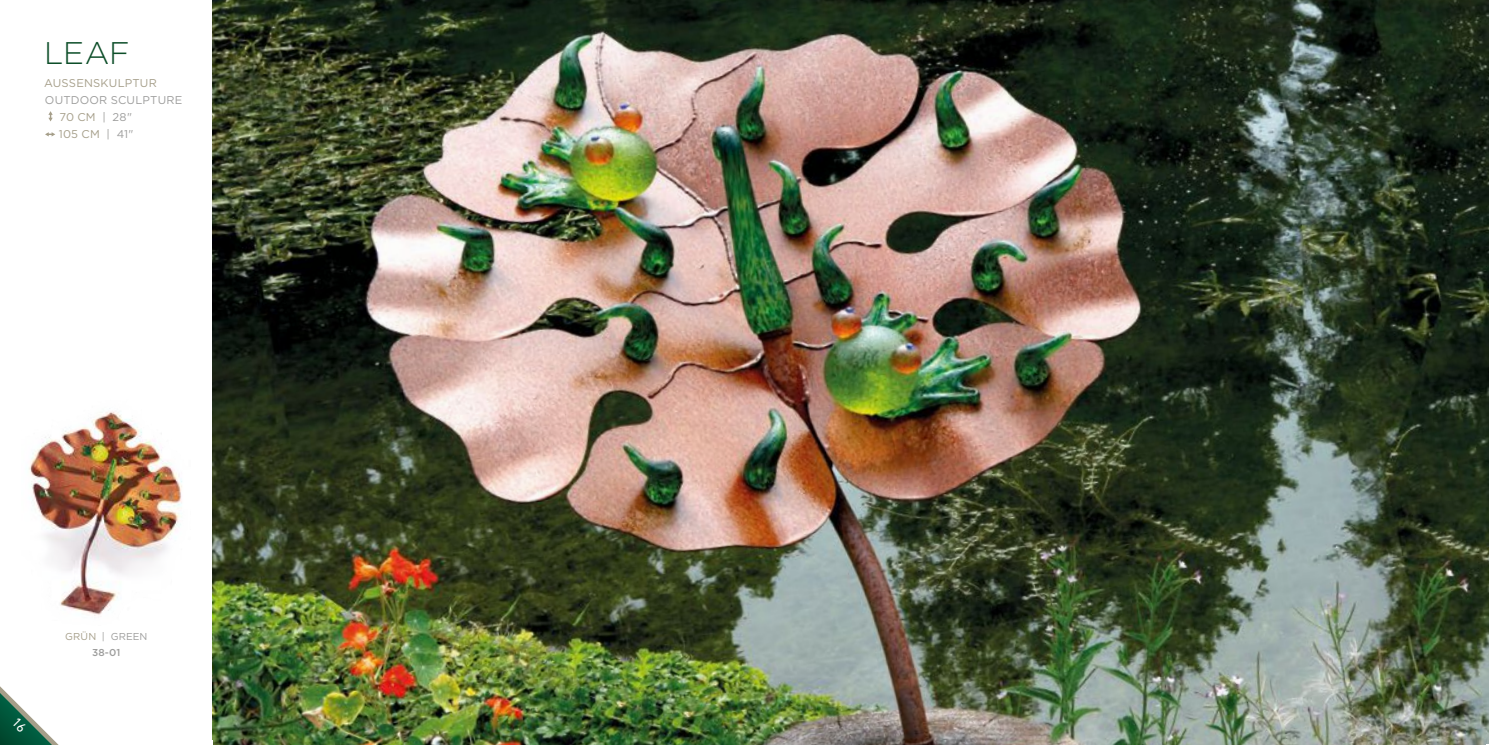
<style>
.page{position:relative;width:1489px;height:745px;background:#fff}
.page>*{position:absolute;margin:0;border:0;box-sizing:border-box;transform-origin:0 0}
.t1{font:300 31.25px "Gotham";color:#0d4e29}
.t2{font:11.25px/17.2px "Gotham";letter-spacing:.015em;color:#9d9d9c}
.t3{font:11.25px "Gotham";letter-spacing:.02em;color:#a59e89}
.t4{font:10px/16.2px "Gotham";letter-spacing:.015em;color:#9d9d9c;text-align:center}
.s1{color:#a59e89}
.s2{font-weight:500}
</style>
<div class="page">
<img style="left:29px;top:411px;width:153px;height:205px">
<img style="left:213px;top:0;width:1275px;height:744px">
<svg style="left:48px;top:111px;width:5px;height:10px"></svg>
<svg style="left:45px;top:132px;width:10px;height:4px"></svg>
<svg style="left:0;top:686px;width:58px;height:58px"></svg>
<h1 class="t1" style="left:44px;top:33px;width:87px">LEAF</h1>
<p class="t3" style="left:44px;top:76px;width:114px">AUSSENSKULPTUR</p>
<p class="t2" style="left:59px;top:91px;width:125px;text-indent:-14px">OUTDOOR SCULPTURE<br><span class="s1">70 CM</span> | 28"<br><span class="s1">105 CM</span> | 41"</p>
<p class="t4" style="left:65px;top:627px;width:84px"><span class="s1">GRÜN</span> | GREEN<br><span class="s2">38-01</span></p>
</div>
